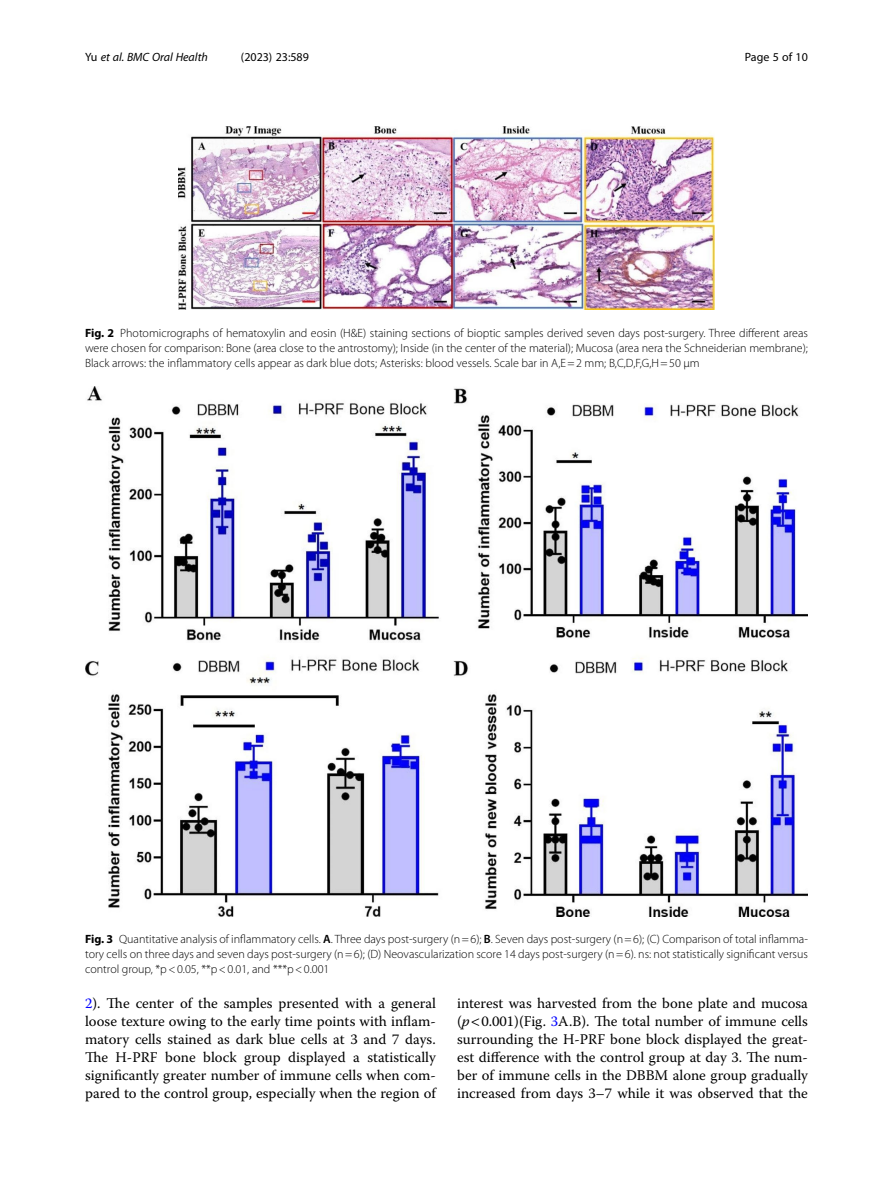
<style>
.page{position:relative;width:893px;height:1191px;background:#fff}
.page>*{position:absolute;margin:0;border:0;box-sizing:border-box;transform-origin:0 0}
.Body_Text{font:14.7px/18px "Warnock Pro";color:#000;text-align:justify}
.Figure_Caption{font:300 12px/15px "Myriad Pro";color:#000;text-align:justify}
.t1{font:12px "Myriad Pro";color:#000}
.t2{font:italic 12px "Myriad Pro";color:#000}
.s1{font-style:normal}
.s2{font-weight:700}
.s3{font-weight:600}
.s4{color:#00f}
.s5{font-style:italic}
</style>
<div class="page">
<img style="left:85px;top:386px;width:723px;height:530px">
<img style="left:178px;top:126px;width:536px;height:184px">
<p class="t2" style="left:85px;top:50px;width:124px"><span class="s1">Yu</span> et al. BMC Oral Health</p>
<p class="t1" style="left:241px;top:50px;width:70px">(2023) 23:589</p>
<p class="t1" style="left:745px;top:50px;width:65px">Page 5 of 10</p>
<p class="Figure_Caption" style="left:85px;top:325px;width:724px"><span class="s2">Fig. 2</span> Photomicrographs of hematoxylin and eosin (H&amp;E) staining sections of bioptic samples derived seven days post-surgery. Three different areas were chosen for comparison: Bone (area close to the antrostomy); Inside (in the center of the material); Mucosa (area nera the Schneiderian membrane); Black arrows: the inflammatory cells appear as dark blue dots; Asterisks: blood vessels. Scale bar in A,E=2 mm; B,C,D,F,G,H=50 μm</p>
<p class="Figure_Caption" style="left:85px;top:932px;width:724px"><span class="s2">Fig. 3</span> Quantitative analysis of inflammatory cells. <span class="s3">A</span>. Three days post-surgery (n=6); <span class="s3">B</span>. Seven days post-surgery (n=6); (C) Comparison of total inflamma&shy;tory cells on three days and seven days post-surgery (n=6); (D) Neovascularization score 14 days post-surgery (n=6). ns: not statistically significant versus control group, *p&lt;0.05, **p&lt;0.01, and ***p&lt;0.001</p>
<p class="Body_Text" style="left:85px;top:994px;width:352px"><span class="s4">2</span>). The center of the samples presented with a general loose texture owing to the early time points with inflam&shy;matory cells stained as dark blue cells at 3 and 7 days.<br>The H-PRF bone block group displayed a statistically significantly greater number of immune cells when com&shy;pared to the control group, especially when the region of</p>
<p class="Body_Text" style="left:457px;top:994px;width:352px">interest was harvested from the bone plate and mucosa (<span class="s5">p</span> 0.001)(Fig. <span class="s4">3</span>A.B). The total number of immune cells surrounding the H-PRF bone block displayed the great&shy;est difference with the control group at day 3. The num&shy;ber of immune cells in the DBBM alone group gradually increased from days 3–7 while it was observed that the</p>
</div>
